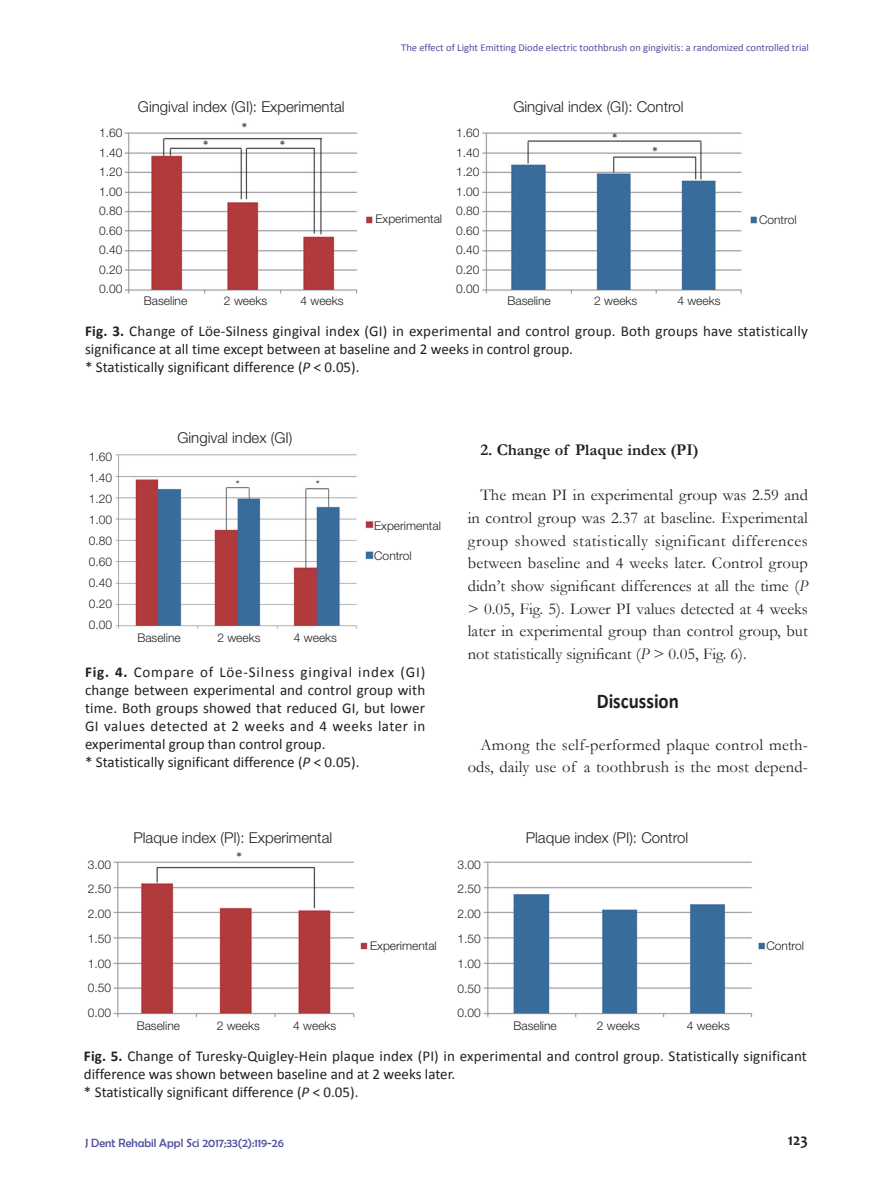
<style>
.page{position:relative;width:893px;height:1191px;background:#fff}
.page>*{position:absolute;margin:0;border:0;box-sizing:border-box;transform-origin:0 0}
.t1{font:700 21px "Calibri";color:#231f20;scale:.9 1}
.t2{font:16.5px/22.6px "Garamond";letter-spacing:.005em;color:#231f20;text-align:justify}
.t3{font:700 16.5px "Garamond";color:#231f20}
.t4{font:700 16.5px "Candara";color:#231f20;scale:.95 1}
.t5{font:15px/18px "Calibri";color:#231f20}
.t6{font:300 15px "Helvetica Neue LT Pro";color:#231f20}
.t7{font:300 12px/19.5px "Helvetica Neue LT Pro";color:#231f20;text-align:justify}
.t8{font:12px "Berlin Sans FB";color:#504fa1}
.t9{font:10.5px "Calibri";color:#504fa1}
.s1{font-weight:700}
.s2{font-style:italic}
</style>
<div class="page">
<img style="left:124px;top:122px;width:633px;height:172px">
<img style="left:115px;top:454px;width:259px;height:175px">
<img style="left:113px;top:852px;width:653px;height:166px">
<p class="t9" style="left:401px;top:41px;width:409px">The effect of Light Emitting Diode electric toothbrush on gingivitis: a randomized controlled trial</p>
<p class="t6" style="left:138px;top:97px;width:208px">Gingival index (GI): Experimental</p>
<p class="t6" style="left:513px;top:97px;width:172px">Gingival index (GI): Control</p>
<p class="t7" style="left:99px;top:123px;width:25px">1.60<br>1.40<br>1.20<br>1.00<br>0.80<br>0.60<br>0.40<br>0.20<br>0.00</p>
<p class="t7" style="left:456px;top:123px;width:25px">1.60<br>1.40<br>1.20<br>1.00<br>0.80<br>0.60<br>0.40<br>0.20<br>0.00</p>
<p class="t7" style="left:144px;top:291px;width:45px">Baseline</p>
<p class="t7" style="left:224px;top:291px;width:45px">2 weeks</p>
<p class="t7" style="left:300px;top:291px;width:45px">4 weeks</p>
<p class="t7" style="left:507px;top:291px;width:45px">Baseline</p>
<p class="t7" style="left:594px;top:291px;width:45px">2 weeks</p>
<p class="t7" style="left:677px;top:291px;width:45px">4 weeks</p>
<p class="t7" style="left:375px;top:209px;width:68px">Experimental</p>
<p class="t7" style="left:759px;top:210px;width:39px">Control</p>
<p class="t5" style="left:85px;top:322px;width:724px"><span class="s1">Fig. 3.</span> Change of Löe-Silness gingival index (GI) in experimental and control group. Both groups have statistically significance at all time except between at baseline and 2 weeks in control group.<br>* Statistically significant difference (<span class="s2">P</span> &lt; 0.05).</p>
<p class="t7" style="left:89px;top:446px;width:25px;line-height:21px">1.60<br>1.40<br>1.20<br>1.00<br>0.80<br>0.60<br>0.40<br>0.20<br>0.00</p>
<p class="t6" style="left:177px;top:428px;width:117px">Gingival index (GI)</p>
<p class="t7" style="left:137px;top:628px;width:45px">Baseline</p>
<p class="t7" style="left:217px;top:628px;width:45px">2 weeks</p>
<p class="t7" style="left:294px;top:628px;width:45px">4 weeks</p>
<p class="t7" style="left:374px;top:515px;width:68px">Experimental</p>
<p class="t7" style="left:374px;top:545px;width:39px">Control</p>
<p class="t5" style="left:85px;top:663px;width:342px"><span class="s1">Fig. 4.</span> Compare of Löe-Silness gingival index (GI) change between experimental and control group with time. Both groups showed that reduced GI, but lower GI values detected at 2 weeks and 4 weeks later in experimental group than control group.<br>* Statistically significant difference (<span class="s2">P</span> &lt; 0.05).</p>
<p class="t3" style="left:480px;top:439px;width:220px">2. Change of Plaque index (PI)</p>
<p class="t2" style="left:468px;top:483px;width:342px;text-indent:13px">The mean PI in experimental group was 2.59 and in control group was 2.37 at baseline. Experimental group showed statistically significant differences between baseline and 4 weeks later. Control group didn’t show significant differences at all the time (<span class="s2">P </span>&gt; 0.05, Fig. 5). Lower PI values detected at 4 weeks later in experimental group than control group, but not statistically significant (<span class="s2">P</span> &gt; 0.05, Fig. 6).</p>
<h1 class="t1" style="left:597px;top:687px;width:93px">Discussion</h1>
<p class="t2" style="left:468px;top:732px;width:342px;text-align:right">Among the self-performed plaque control meth&shy;ods, daily use of a toothbrush is the most depend-</p>
<p class="t6" style="left:133px;top:828px;width:200px">Plaque index (PI): Experimental</p>
<p class="t6" style="left:526px;top:828px;width:164px">Plaque index (PI): Control</p>
<p class="t7" style="left:88px;top:851px;width:25px;line-height:24.8px">3.00<br>2.50<br>2.00<br>1.50<br>1.00<br>0.50<br>0.00</p>
<p class="t7" style="left:457px;top:851px;width:25px;line-height:24.8px">3.00<br>2.50<br>2.00<br>1.50<br>1.00<br>0.50<br>0.00</p>
<p class="t7" style="left:137px;top:1015px;width:45px">Baseline</p>
<p class="t7" style="left:217px;top:1015px;width:45px">2 weeks</p>
<p class="t7" style="left:293px;top:1015px;width:45px">4 weeks</p>
<p class="t7" style="left:513px;top:1015px;width:45px">Baseline</p>
<p class="t7" style="left:597px;top:1015px;width:45px">2 weeks</p>
<p class="t7" style="left:687px;top:1015px;width:45px">4 weeks</p>
<p class="t7" style="left:370px;top:936px;width:68px">Experimental</p>
<p class="t7" style="left:766px;top:936px;width:39px">Control</p>
<p class="t5" style="left:84px;top:1047px;width:724px"><span class="s1">Fig. 5.</span> Change of Turesky-Quigley-Hein plaque index (PI) in experimental and control group. Statistically significant difference was shown between baseline and at 2 weeks later.<br>* Statistically significant difference (<span class="s2">P</span> &lt; 0.05).</p>
<p class="t8" style="left:85px;top:1135px;width:200px">J Dent Rehabil Appl Sci 2017;33(2):119-26</p>
<p class="t4" style="left:788px;top:1129px;width:23px">123</p>
</div>
